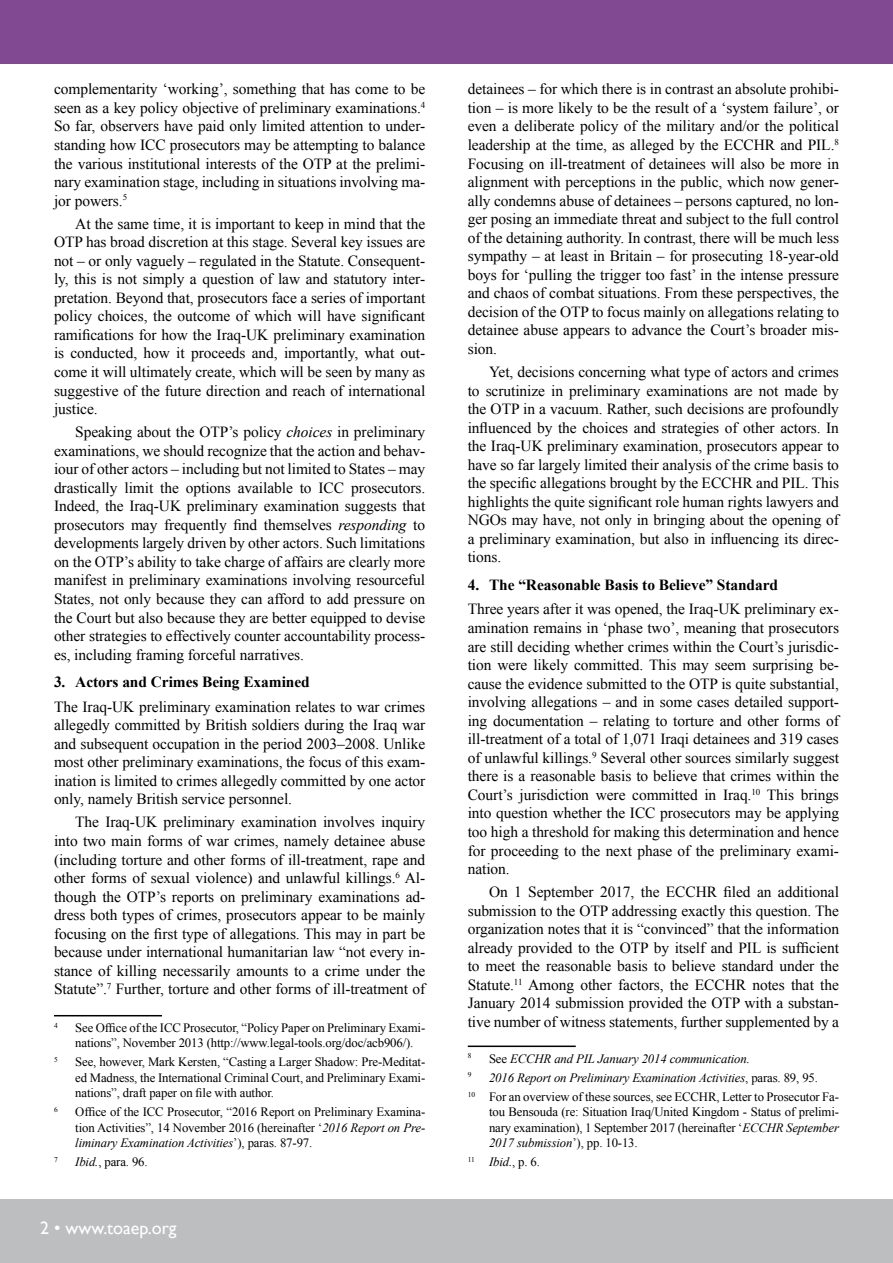
<style>
.page{position:relative;width:893px;height:1263px;background:#fff}
.page>*{position:absolute;margin:0;border:0;box-sizing:border-box;transform-origin:0 0}
.t1{font:18px "Gill Sans";color:#fff}
.t2{font:15.45px/18.6px "Times New Roman";letter-spacing:-.005em;color:#000;text-align:justify}
.t3{font:700 15.45px "Times New Roman";letter-spacing:-.005em;color:#000}
.t4{font:12.75px/15.3px "Times New Roman";letter-spacing:-.01em;color:#000;text-align:justify}
.t5{font:italic 12.75px "Times New Roman";letter-spacing:-.01em;color:#000}
.t6{font:7.5px "Times New Roman";color:#000}
.s1{font-style:italic}
.s2{font-style:normal}
</style>
<div class="page">
<div style="left:0;top:1199px;width:893px;height:64px;background:#bcbec0"></div>
<div style="left:0;top:0;width:893px;height:64px;background:#804991"></div>
<hr style="left:54px;top:1015px;width:108px;height:1px;background:#000">
<hr style="left:468px;top:1045px;width:108px;height:2px;background:#000">
<p class="t2" style="left:54px;top:80px;width:373px">complementarity ‘working’, something that has come to be seen as a key policy objective of preliminary examinations.<sup>4<br></sup>So far, observers have paid only limited attention to under&shy;standing how ICC prosecutors may be attempting to balance the various institutional interests of the OTP at the prelimi&shy;nary examination stage, including in situations involving ma&shy;jor powers.<sup>5</sup></p>
<p class="t2" style="left:54px;top:214px;width:373px;text-indent:21px">At the same time, it is important to keep in mind that the OTP has broad discretion at this stage. Several key issues are not – or only vaguely – regulated in the Statute. Consequent&shy;ly, this is not simply a question of law and statutory inter&shy;pretation. Beyond that, prosecutors face a series of important policy choices, the outcome of which will have significant ramifications for how the Iraq-UK preliminary examination is conducted, how it proceeds and, importantly, what out&shy;come it will ultimately create, which will be seen by many as suggestive of the future direction and reach of international justice.</p>
<p class="t2" style="left:54px;top:422px;width:373px;text-indent:21px">Speaking about the OTP’s policy <span class="s1">choices</span> in preliminary examinations, we should recognize that the action and behav&shy;iour of other actors – including but not limited to States – may drastically limit the options available to ICC prosecutors.<br>Indeed, the Iraq-UK preliminary examination suggests that prosecutors may frequently find themselves <span class="s1">responding</span> to developments largely driven by other actors. Such limitations on the OTP’s ability to take charge of affairs are clearly more manifest in preliminary examinations involving resourceful States, not only because they can afford to add pressure on the Court but also because they are better equipped to devise other strategies to effectively counter accountability process&shy;es, including framing forceful narratives.</p>
<p class="t3" style="left:54px;top:671px;width:257px">3. Actors and Crimes Being Examined</p>
<p class="t2" style="left:54px;top:697px;width:373px">The Iraq-UK preliminary examination relates to war crimes allegedly committed by British soldiers during the Iraq war and subsequent occupation in the period 2003–2008. Unlike most other preliminary examinations, the focus of this exam&shy;ination is limited to crimes allegedly committed by one actor only, namely British service personnel.</p>
<p class="t2" style="left:54px;top:813px;width:373px;text-indent:21px">The Iraq-UK preliminary examination involves inquiry into two main forms of war crimes, namely detainee abuse (including torture and other forms of ill-treatment, rape and other forms of sexual violence) and unlawful killings.<sup>6</sup> Al&shy;though the OTP’s reports on preliminary examinations ad&shy;dress both types of crimes, prosecutors appear to be mainly focusing on the first type of allegations. This may in part be because under international humanitarian law “not every in&shy;stance of killing necessarily amounts to a crime under the Statute”.<sup>7</sup> Further, torture and other forms of ill-treatment of</p>
<p class="t6" style="left:54px;top:1020px;width:5px">4</p>
<p class="t4" style="left:75px;top:1020px;width:351px">See Office of the ICC Prosecutor, “Policy Paper on Preliminary Exami&shy;nations”, November 2013 (http://www.legal-tools.org/doc/acb906/).</p>
<p class="t6" style="left:54px;top:1054px;width:5px">5</p>
<p class="t4" style="left:75px;top:1054px;width:352px">See, however, Mark Kersten, “Casting a Larger Shadow: Pre-Meditat&shy;ed Madness, the International Criminal Court, and Preliminary Exami&shy;nations”, draft paper on file with author.</p>
<p class="t6" style="left:54px;top:1104px;width:5px">6</p>
<p class="t4" style="left:75px;top:1104px;width:351px">Office of the ICC Prosecutor, “2016 Report on Preliminary Examina&shy;tion Activities”, 14 November 2016 (hereinafter ‘<span class="s1">2016 Report on Pre&shy;liminary Examination Activities</span>’), paras. 87-97.</p>
<p class="t6" style="left:54px;top:1154px;width:5px">7</p>
<p class="t4" style="left:75px;top:1154px;width:74px"><span class="s1">Ibid.</span>, para. 96.</p>
<p class="t1" style="left:40px;top:1218px;width:138px">2 • www.toaep.org</p>
<p class="t2" style="left:468px;top:80px;width:373px">detainees – for which there is in contrast an absolute prohibi&shy;tion – is more likely to be the result of a ‘system failure’, or even a deliberate policy of the military and/or the political leadership at the time, as alleged by the ECCHR and PIL.<sup>8<br></sup>Focusing on ill-treatment of detainees will also be more in alignment with perceptions in the public, which now gener&shy;ally condemns abuse of detainees – persons captured, no lon&shy;ger posing an immediate threat and subject to the full control of the detaining authority. In contrast, there will be much less sympathy – at least in Britain – for prosecuting 18-year-old boys for ‘pulling the trigger too fast’ in the intense pressure and chaos of combat situations. From these perspectives, the decision of the OTP to focus mainly on allegations relating to detainee abuse appears to advance the Court’s broader mis&shy;sion.</p>
<p class="t2" style="left:468px;top:362px;width:373px;text-indent:21px">Yet, decisions concerning what type of actors and crimes to scrutinize in preliminary examinations are not made by the OTP in a vacuum. Rather, such decisions are profoundly influenced by the choices and strategies of other actors. In the Iraq-UK preliminary examination, prosecutors appear to have so far largely limited their analysis of the crime basis to the specific allegations brought by the ECCHR and PIL. This highlights the quite significant role human rights lawyers and NGOs may have, not only in bringing about the opening of a preliminary examination, but also in influencing its direc&shy;tions.</p>
<p class="t3" style="left:468px;top:574px;width:312px">4. The “Reasonable Basis to Believe” Standard</p>
<p class="t2" style="left:468px;top:600px;width:373px">Three years after it was opened, the Iraq-UK preliminary ex&shy;amination remains in ‘phase two’, meaning that prosecutors are still deciding whether crimes within the Court’s jurisdic&shy;tion were likely committed. This may seem surprising be&shy;cause the evidence submitted to the OTP is quite substantial, involving allegations – and in some cases detailed support&shy;ing documentation – relating to torture and other forms of ill-treatment of a total of 1,071 Iraqi detainees and 319 cases of unlawful killings.<sup>9</sup> Several other sources similarly suggest there is a reasonable basis to believe that crimes within the Court’s jurisdiction were committed in Iraq.<sup>10</sup> This brings into question whether the ICC prosecutors may be applying too high a threshold for making this determination and hence for proceeding to the next phase of the preliminary exami&shy;nation.</p>
<p class="t2" style="left:468px;top:882px;width:373px;text-indent:21px">On 1 September 2017, the ECCHR filed an additional submission to the OTP addressing exactly this question. The organization notes that it is “convinced” that the information already provided to the OTP by itself and PIL is sufficient to meet the reasonable basis to believe standard under the Statute.<sup>11</sup> Among other factors, the ECCHR notes that the January 2014 submission provided the OTP with a substan&shy;tive number of witness statements, further supplemented by a</p>
<p class="t6" style="left:468px;top:1051px;width:5px">8</p>
<p class="t5" style="left:489px;top:1049px;width:262px"><span class="s2">See</span> ECCHR and PIL January 2014 communication.</p>
<p class="t6" style="left:468px;top:1070px;width:5px">9</p>
<p class="t4" style="left:468px;top:1068px;width:373px;line-height:19.2px;text-align:center"><span class="s1">2016 Report on Preliminary Examination Activities</span>, paras. 89, 95.<br><sup>10</sup> For an overview of these sources, see ECCHR, Letter to Prosecutor Fa-</p>
<p class="t4" style="left:489px;top:1104px;width:351px">tou Bensouda (re: Situation Iraq/United Kingdom - Status of prelimi&shy;nary examination), 1 September 2017 (hereinafter ‘<span class="s1">ECCHR September 2017 submission</span>’), pp. 10-13.</p>
<p class="t5" style="left:468px;top:1153px;width:74px"><sup>11</sup> Ibid.<span class="s2">, p. 6.</span></p>
</div>
